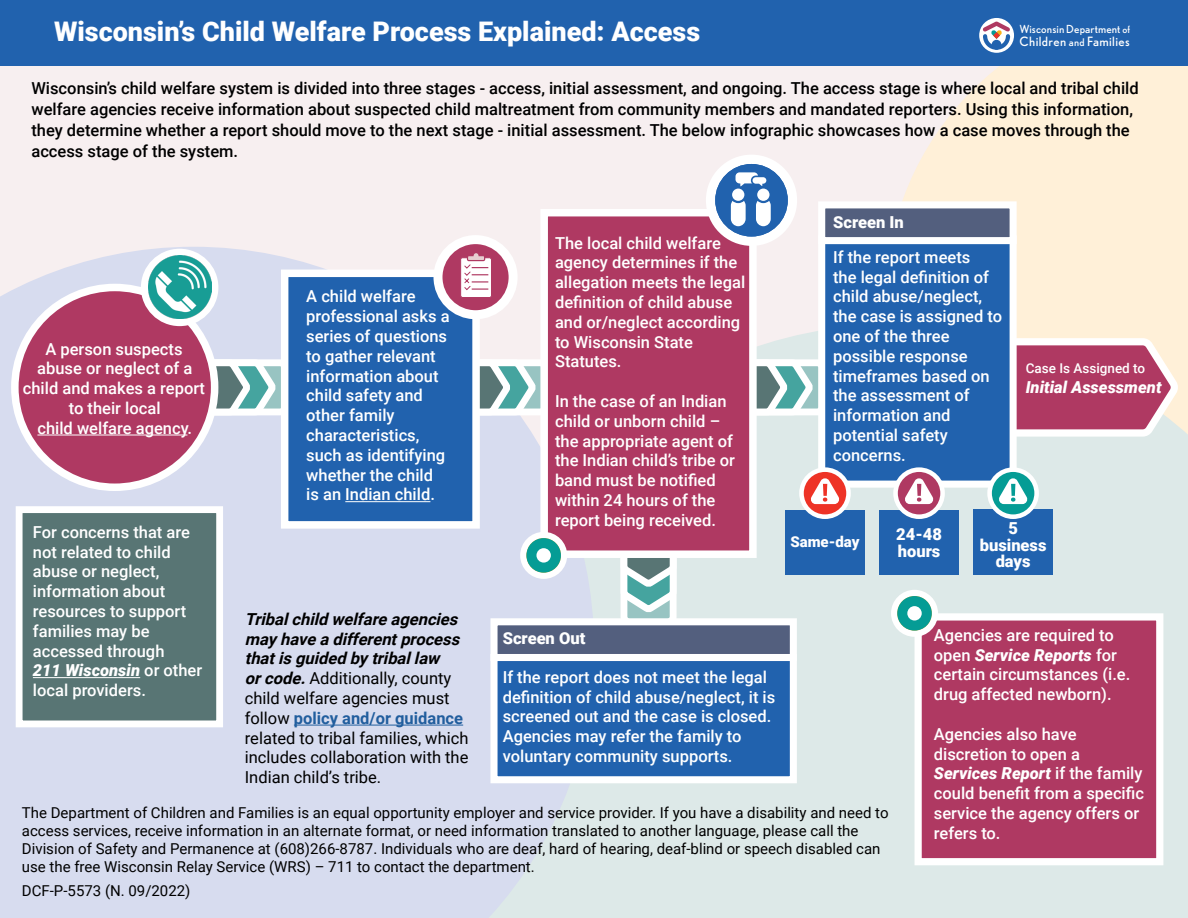
<style>
.page{position:relative;width:1188px;height:918px;background:#fff}
.page>*{position:absolute;margin:0;border:0;box-sizing:border-box;transform-origin:0 0}
.t1{font:900 27px "Roboto";color:#fff}
.t2{font:500 16.5px/19.8px "Roboto";color:#fff}
.t3{font:500 16.5px/21px "Roboto";color:#000}
.t4{font:16.5px/19.8px "Roboto";color:#000}
.t5{font:900 16.5px/16.5px "Roboto";color:#fff}
.t6{font:italic 900 16.5px "Roboto";color:#fff}
.t7{font:15px/18px "Roboto";color:#000}
.t8{font:900 15px "Roboto";color:#fff}
.t9{font:500 13.5px "Roboto";color:#fff}
.t10{font:12.75px "Nobel";letter-spacing:.03em;color:#fff}
.t11{font:11.1px "Nobel";letter-spacing:.01em;color:#fff}
.s1{font-size:10.05px}
.s2{font-size:10.5px}
.s3{font-weight:900;font-style:italic}
.s4{font-weight:700;font-style:italic}
.s5{font-weight:700;color:#215e9e}
</style>
<div class="page">
<div style="left:0;top:66px;width:885px;height:258px;background:#f7eff0"></div>
<svg style="left:885px;top:66px;width:303px;height:258px;background:#feefda"></svg>
<div style="left:594px;top:324px;width:594px;height:594px;background:#dde9e8"></div>
<svg style="left:0;top:247px;width:594px;height:671px;background:#d9ddee"></svg>
<div style="left:915px;top:613px;width:248px;height:252px;background:#af3962;border:7px solid #fff"></div>
<svg style="left:1017px;top:335px;width:168px;height:107px;background:#c77790"></svg>
<svg style="left:615px;top:558px;width:65px;height:60px"></svg>
<div style="left:490px;top:618px;width:307px;height:43px;background:#535f7e;border:7px solid #fff"></div>
<div style="left:490px;top:654px;width:307px;height:129px;background:#2162ae;border:7px solid #fff"></div>
<svg style="left:757px;top:356px;width:61px;height:65px"></svg>
<svg style="left:480px;top:356px;width:60px;height:65px"></svg>
<div style="left:540px;top:209px;width:217px;height:349px;background:#af3962;border:8px solid #fff"></div>
<svg style="left:213px;top:356px;width:68px;height:65px"></svg>
<div style="left:281px;top:270px;width:199px;height:259px;background:#2162ae;border:8px solid #fff"></div>
<svg style="left:438px;top:240px;width:75px;height:75px;background:#be5f80"></svg>
<div style="left:434px;top:235px;width:84px;height:84px;border:9px solid #fff;border-radius:50%"></div>
<div style="left:461px;top:258px;width:30px;height:40px;background:#fff;border-radius:2px"></div>
<div style="left:460px;top:257px;width:32px;height:41px;border:1px solid #af3962;border-radius:2px"></div>
<svg style="left:463px;top:251px;width:25px;height:40px"></svg>
<hr style="left:345px;top:501px;width:85px;height:1px;background:#fff">
<div style="left:785px;top:510px;width:80px;height:64px;background:#2162ae"></div>
<div style="left:879px;top:510px;width:80px;height:64px;background:#2162ae"></div>
<div style="left:973px;top:509px;width:80px;height:65px;background:#2162ae"></div>
<div style="left:818px;top:235px;width:199px;height:253px;background:#2162ae;border:7px solid #fff"></div>
<div style="left:818px;top:201px;width:199px;height:43px;background:#535f7e;border:7px solid #fff"></div>
<svg style="left:801px;top:470px;width:48px;height:47px"></svg>
<div style="left:799px;top:467px;width:52px;height:52px;border:5px solid #fff;border-radius:50%"></div>
<svg style="left:810px;top:478px;width:30px;height:26px"></svg>
<svg style="left:896px;top:470px;width:47px;height:47px"></svg>
<div style="left:893px;top:467px;width:52px;height:52px;border:5px solid #fff;border-radius:50%"></div>
<svg style="left:904px;top:478px;width:30px;height:26px"></svg>
<svg style="left:990px;top:470px;width:47px;height:47px"></svg>
<div style="left:987px;top:467px;width:52px;height:52px;border:5px solid #fff;border-radius:50%"></div>
<svg style="left:998px;top:478px;width:30px;height:26px"></svg>
<div style="left:706px;top:155px;width:91px;height:91px;background:#fff;border-radius:50%"></div>
<div style="left:717px;top:166px;width:69px;height:69px;background:#2162ae;border-radius:50%"></div>
<div style="left:735px;top:172px;width:24px;height:12px;background:#fff;border-radius:5px"></div>
<div style="left:734px;top:171px;width:26px;height:14px;border:2px solid #2162ae;border-radius:5px"></div>
<div style="left:752px;top:176px;width:15px;height:9px;background:#fff;border-radius:4px"></div>
<div style="left:751px;top:176px;width:17px;height:9px;border:2px solid #2162ae;border-radius:4px"></div>
<div style="left:729px;top:197px;width:18px;height:31px;background:#fff;border-radius:9px"></div>
<div style="left:728px;top:195px;width:21px;height:34px;border:3px solid #2162ae;border-radius:9px"></div>
<svg style="left:731px;top:187px;width:15px;height:15px"></svg>
<div style="left:730px;top:186px;width:17px;height:17px;border:2px solid #2162ae;border-radius:50%"></div>
<div style="left:755px;top:197px;width:17px;height:31px;background:#fff;border-radius:9px"></div>
<div style="left:753px;top:195px;width:21px;height:34px;border:3px solid #2162ae;border-radius:9px"></div>
<svg style="left:756px;top:187px;width:15px;height:15px"></svg>
<div style="left:755px;top:186px;width:17px;height:17px;border:2px solid #2162ae;border-radius:50%"></div>
<div style="left:715px;top:164px;width:73px;height:73px;border:3px solid #2162ae;border-radius:50%"></div>
<div style="left:891px;top:590px;width:47px;height:47px;background:#fff;border-radius:50%"></div>
<div style="left:897px;top:596px;width:35px;height:35px;background:#059c95;border-radius:50%"></div>
<div style="left:907px;top:606px;width:15px;height:15px;background:#fff;border-radius:50%"></div>
<div style="left:0;top:0;width:1188px;height:66px;background:#2162ae"></div>
<div style="left:15px;top:287px;width:200px;height:200px;background:#af3962;border-radius:50%"></div>
<div style="left:11px;top:284px;width:207px;height:207px;border:8px solid #fff;border-radius:50%"></div>
<hr style="left:37px;top:435px;width:150px;height:1px;background:#fff">
<div style="left:141px;top:249px;width:77px;height:77px;background:#fff;border-radius:50%"></div>
<img style="left:148px;top:256px;width:63px;height:63px">
<svg style="left:979px;top:18px;width:35px;height:35px"></svg>
<svg style="left:979px;top:19px;width:35px;height:33px"></svg>
<div style="left:16px;top:506px;width:207px;height:221px;background:#587574;border:7px solid #fff"></div>
<hr style="left:33px;top:677px;width:107px;height:1px;background:#fff">
<div style="left:520px;top:532px;width:47px;height:47px;background:#fff;border-radius:50%"></div>
<div style="left:526px;top:538px;width:35px;height:35px;background:#059c95;border-radius:50%"></div>
<div style="left:536px;top:548px;width:15px;height:15px;background:#fff;border-radius:50%"></div>
<hr style="left:294px;top:725px;width:169px;height:1px;background:#215e9e">
<h1 class="t1" style="left:54px;top:13px;width:648px">Wisconsin’s Child Welfare Process Explained: Access</h1>
<p class="t3" style="left:31px;top:77px;width:1109px">Wisconsin’s child welfare system is divided into three stages - access, initial assessment, and ongoing. The access stage is where local and tribal child welfare agencies receive information about suspected child maltreatment from community members and mandated reporters. Using this information, they determine whether a report should move to the next stage - initial assessment. The below infographic showcases how a case moves through the access stage of the system.</p>
<p class="t11" style="left:1020px;top:23px;width:112px">Wisconsin Department <span class="s1">of</span></p>
<p class="t10" style="left:1020px;top:34px;width:112px">Children <span class="s2">and</span> Families</p>
<p class="t5" style="left:833px;top:213px;width:72px">Screen In</p>
<p class="t2" style="left:555px;top:232px;width:192px">The local child welfare agency determines if the allegation meets the legal definition of child abuse and or/neglect according to Wisconsin State<br>Statutes.</p>
<p class="t2" style="left:555px;top:391px;width:182px">In the case of an Indian child or unborn child – the appropriate agent of the Indian child’s tribe or band must be notified within 24 hours of the report being received.</p>
<p class="t2" style="left:833px;top:246px;width:171px">If the report meets<br>the legal definition of child abuse/neglect, the case is assigned to one of the three possible response timeframes based on the assessment of information and potential safety concerns.</p>
<p class="t2" style="left:306px;top:286px;width:145px">A child welfare professional asks a series of questions to gather relevant information about child safety and other family characteristics, such as identifying whether the child is an Indian child.</p>
<p class="t2" style="left:23px;top:338px;width:184px;text-align:center">A person suspects abuse or neglect of a child and makes a report to their local<br>child welfare agency.</p>
<p class="t9" style="left:1026px;top:359px;width:121px">Case Is Assigned to</p>
<p class="t6" style="left:1026px;top:376px;width:137px">Initial Assessment</p>
<p class="t8" style="left:790px;top:531px;width:71px">Same-day</p>
<p class="t5" style="left:896px;top:526px;width:47px">24-48 hours</p>
<p class="t5" style="left:980px;top:520px;width:68px;text-align:center">5 business days</p>
<p class="t2" style="left:33px;top:521px;width:171px">For concerns that are not related to child abuse or neglect, information about resources to support families may be accessed through<br><span class="s3">211 Wisconsin</span> or other local providers.</p>
<p class="t4" style="left:245px;top:608px;width:225px"><span class="s4">Tribalchildwelfareagencies mayhaveadifferentprocess thatisguidedbytriballaw orcode.</span>Additionally, county child welfare agencies must follow <span class="s5">policy and/or guidance </span>related to tribal families, which includes collaboration with the<br>Indian child’s tribe.</p>
<p class="t7" style="left:22px;top:803px;width:868px">The Department of Children and Families is an equal opportunity employer and service provider. If you have a disability and need to access services, receive information in an alternate format, or need information translated to another language, please call the Division of Safety and Permanence at (608)266-8787. Individuals who are deaf, hard of hearing, deaf-blind or speech disabled can use the free Wisconsin Relay Service (WRS) – 711 to contact the department.</p>
<p class="t7" style="left:22px;top:881px;width:170px">DCF-P-5573 (N. 09/2022)</p>
<p class="t2" style="left:934px;top:624px;width:198px">Agencies are required to open <span class="s3">Service Reports</span> for certain circumstances (i.e. drug affected newborn).</p>
<p class="t2" style="left:934px;top:723px;width:212px">Agencies also have discretion to open a<br><span class="s3">Services Report</span> if the family could benefit from a specific service the agency offers or refers to.</p>
<p class="t5" style="left:503px;top:629px;width:84px">Screen Out</p>
<p class="t2" style="left:503px;top:667px;width:274px">If the report does not meet the legal definition of child abuse/neglect, it is screened out and the case is closed.<br>Agencies may refer the family to voluntary community supports.</p>
</div>
